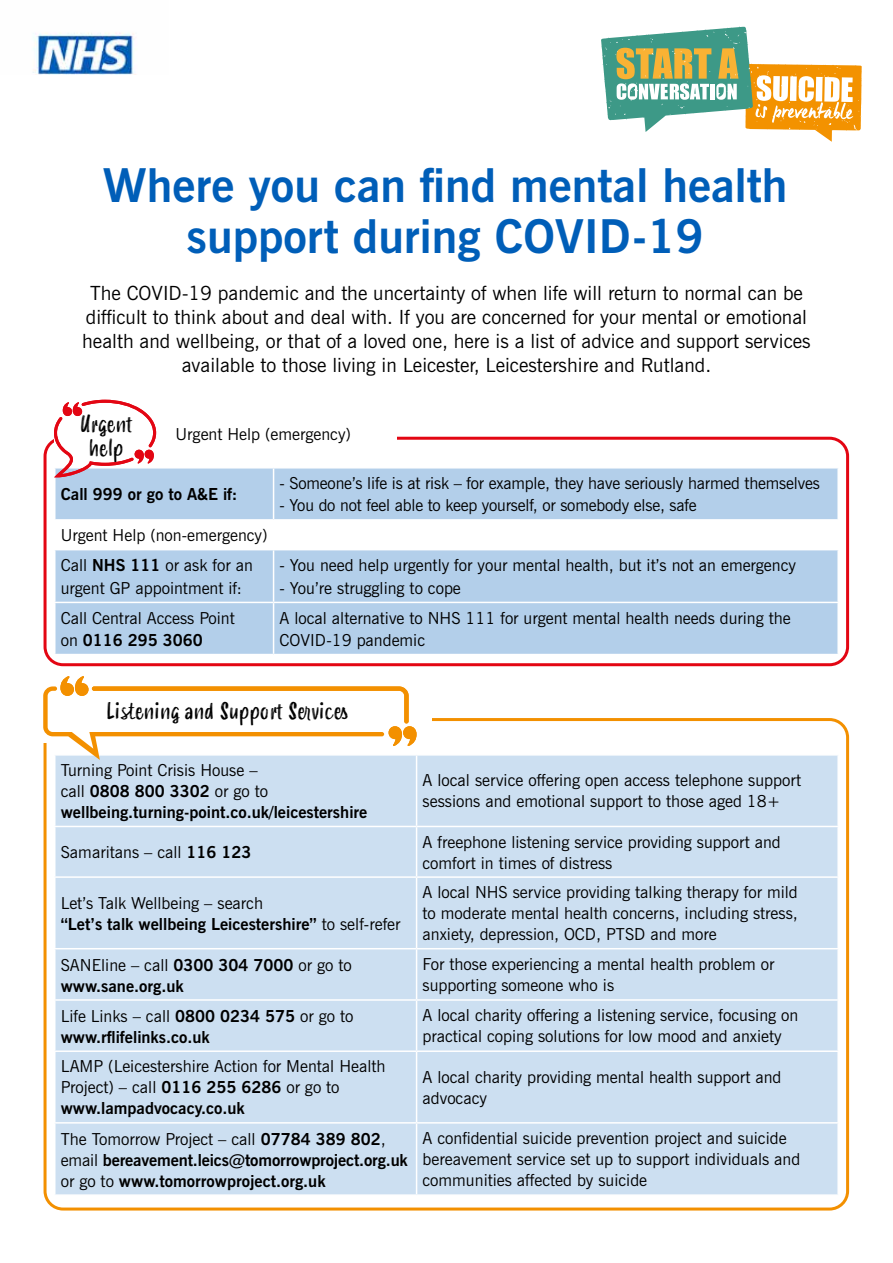
<style>
.page{position:relative;width:893px;height:1263px;background:#fff}
.page>*{position:absolute;margin:0;border:0;box-sizing:border-box;transform-origin:0 0}
.t1{font:700 46.5px/51px "News Gothic BT";color:#005eb8;text-align:center}
.t2{font:22.5px/24px "Smoothy";color:#000;text-align:center}
.t3{font:19.5px/24px "News Gothic BT";color:#000;text-align:center}
.t4{font:16.5px/21px "News Gothic BT";color:#000}
.t5{font:700 16.5px/21px "News Gothic BT";color:#000}
.s1{font-weight:700}
.s2{font-weight:400}
</style>
<div class="page">
<div style="left:44px;top:718px;width:805px;height:492px;border:3px solid #f39000;border-radius:18px"></div>
<div style="left:36px;top:711px;width:396px;height:32px;background:#fff"></div>
<div style="left:44px;top:437px;width:805px;height:229px;border:3px solid #e30613;border-radius:18px"></div>
<div style="left:55px;top:419px;width:342px;height:31px;background:#fff"></div>
<div style="left:56px;top:468px;width:781px;height:186px;background:#b3cfea"></div>
<div style="left:55px;top:520px;width:783px;height:30px;background:#fff"></div>
<hr style="left:273px;top:468px;width:1px;height:51px;background:#fff">
<hr style="left:54px;top:519px;width:220px;height:2px;background:#fff">
<hr style="left:274px;top:519px;width:565px;height:2px;background:#fff">
<hr style="left:273px;top:550px;width:1px;height:52px;background:#fff">
<hr style="left:54px;top:602px;width:220px;height:1px;background:#fff">
<hr style="left:274px;top:602px;width:565px;height:1px;background:#fff">
<hr style="left:273px;top:603px;width:1px;height:51px;background:#fff">
<div style="left:56px;top:756px;width:781px;height:438px;background:#ccdff1"></div>
<hr style="left:416px;top:756px;width:1px;height:70px;background:#fff">
<hr style="left:54px;top:826px;width:363px;height:1px;background:#fff">
<hr style="left:417px;top:826px;width:422px;height:1px;background:#fff">
<hr style="left:416px;top:827px;width:1px;height:49px;background:#fff">
<hr style="left:54px;top:876px;width:363px;height:2px;background:#fff">
<hr style="left:417px;top:876px;width:422px;height:2px;background:#fff">
<hr style="left:416px;top:878px;width:1px;height:70px;background:#fff">
<hr style="left:54px;top:948px;width:363px;height:1px;background:#fff">
<hr style="left:417px;top:948px;width:422px;height:1px;background:#fff">
<hr style="left:416px;top:949px;width:1px;height:50px;background:#fff">
<hr style="left:54px;top:999px;width:363px;height:2px;background:#fff">
<hr style="left:417px;top:999px;width:422px;height:2px;background:#fff">
<hr style="left:416px;top:1001px;width:1px;height:49px;background:#fff">
<hr style="left:54px;top:1050px;width:363px;height:2px;background:#fff">
<hr style="left:417px;top:1050px;width:422px;height:2px;background:#fff">
<hr style="left:416px;top:1052px;width:1px;height:70px;background:#fff">
<hr style="left:54px;top:1122px;width:363px;height:1px;background:#fff">
<hr style="left:417px;top:1122px;width:422px;height:1px;background:#fff">
<hr style="left:416px;top:1123px;width:1px;height:71px;background:#fff">
<svg style="left:43px;top:676px;width:374px;height:84px"></svg>
<img style="left:33px;top:32px;width:101px;height:42px">
<svg style="left:601px;top:26px;width:261px;height:116px"></svg>
<svg style="left:54px;top:400px;width:102px;height:77px"></svg>
<h1 class="t1" style="left:103px;top:160px;width:686px">Where you can find mental health support during COVID-19</h1>
<p class="t3" style="left:82px;top:281px;width:730px">The COVID-19 pandemic and the uncertainty of when life will return to normal can be difficult to think about and deal with. If you are concerned for your mental or emotional health and wellbeing, or that of a loved one, here is a list of advice and support services available to those living in Leicester, Leicestershire and Rutland.</p>
<h2 class="t2" style="left:80px;top:413px;width:53px">Urgent help</h2>
<p class="t4" style="left:176px;top:424px;width:177px">Urgent Help (emergency)</p>
<p class="t5" style="left:61px;top:484px;width:178px">Call 999 or go to A&amp;E if:</p>
<p class="t4" style="left:61px;top:520px;width:208px;line-height:30.3px">Urgent Help (non-emergency)<br>Call <span class="s1">NHS 111</span> or ask for an</p>
<p class="t4" style="left:61px;top:577px;width:183px">urgent GP appointment if:</p>
<p class="t4" style="left:280px;top:472px;width:542px">- Someone’s life is at risk – for example, they have seriously harmed themselves</p>
<p class="t4" style="left:280px;top:495px;width:419px">- You do not feel able to keep yourself, or somebody else, safe</p>
<p class="t4" style="left:280px;top:555px;width:518px">- You need help urgently for your mental health, but it’s not an emergency</p>
<p class="t4" style="left:280px;top:577px;width:183px">- You’re struggling to cope</p>
<p class="t4" style="left:61px;top:606px;width:176px;line-height:22.5px">Call Central Access Point on <span class="s1">0116 295 3060</span></p>
<p class="t4" style="left:280px;top:606px;width:513px;line-height:22.5px">A local alternative to NHS 111 for urgent mental health needs during the<br>COVID-19 pandemic</p>
<h2 class="t2" style="left:107px;top:699px;width:243px">Listening and Support Services</h2>
<p class="t4" style="left:61px;top:702px;width:218px">Listening and Support Services</p>
<p class="t5" style="left:61px;top:759px;width:308px"><span class="s2">Turning Point Crisis House –<br>call</span> 0808 800 3302 <span class="s2">or go to </span>wellbeing.turning-point.co.uk/leicestershire</p>
<p class="t4" style="left:423px;top:770px;width:380px">A local service offering open access telephone support sessions and emotional support to those aged 18+</p>
<p class="t4" style="left:61px;top:842px;width:192px">Samaritans – call <span class="s1">116 123</span></p>
<p class="t4" style="left:423px;top:831px;width:360px">A freephone listening service providing support and comfort in times of distress</p>
<p class="t4" style="left:61px;top:892px;width:341px">Let’s Talk Wellbeing – search<br><span class="s1">“Let’s talk wellbeing Leicestershire”</span> to self-refer</p>
<p class="t4" style="left:423px;top:882px;width:377px;text-align:justify">A local NHS service providing talking therapy for mild to moderate mental health concerns, including stress, anxiety, depression, OCD, PTSD and more</p>
<p class="t5" style="left:61px;top:954px;width:292px"><span class="s2">SANEline – call</span> 0300 304 7000 <span class="s2">or go to </span>www.sane.org.uk</p>
<p class="t4" style="left:423px;top:954px;width:353px">For those experiencing a mental health problem or supporting someone who is</p>
<p class="t5" style="left:61px;top:1005px;width:294px"><span class="s2">Life Links – call</span> 0800 0234 575 <span class="s2">or go to </span>www.rflifelinks.co.uk</p>
<p class="t4" style="left:423px;top:1005px;width:377px">A local charity offering a listening service, focusing on practical coping solutions for low mood and anxiety</p>
<p class="t4" style="left:61px;top:1056px;width:326px">LAMP (Leicestershire Action for Mental Health<br>Project) – call <span class="s1">0116 255 6286</span> or go to <span class="s1">www.lampadvocacy.co.uk</span></p>
<p class="t4" style="left:423px;top:1066px;width:360px">A local charity providing mental health support and advocacy</p>
<p class="t5" style="left:61px;top:1128px;width:349px"><span class="s2">The Tomorrow Project – call</span> 07784 389 802<span class="s2">, email</span> bereavement.leics@tomorrowproject.org.uk <span class="s2">or go to</span> www.tomorrowproject.org.uk</p>
<p class="t4" style="left:423px;top:1128px;width:379px">A confidential suicide prevention project and suicide bereavement service set up to support individuals and communities affected by suicide</p>
</div>
